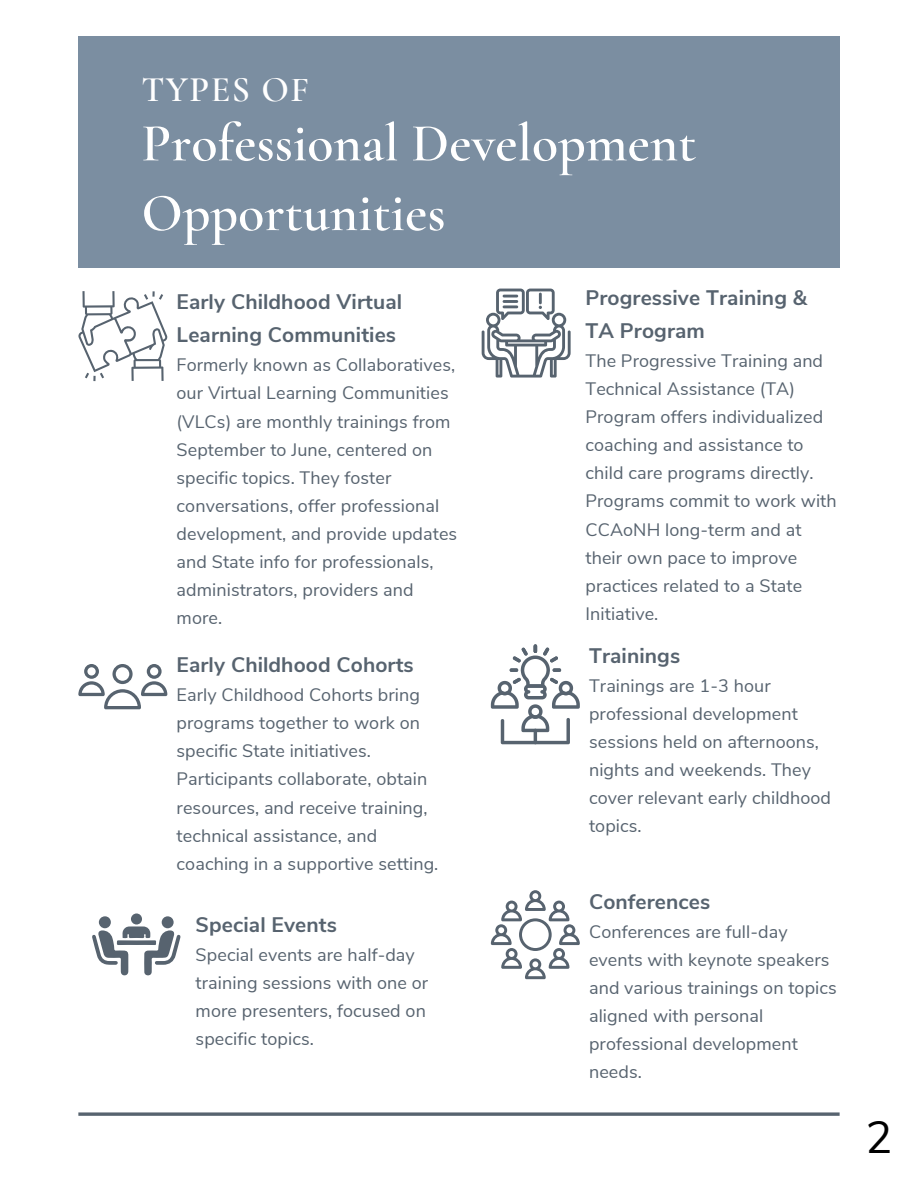
<style>
.page{position:relative;width:918px;height:1188px;background:#fff}
.page>*{position:absolute;margin:0;border:0;box-sizing:border-box;transform-origin:0 0}
.t1{font:600 54px/69.8px "Cormorant Garamond";color:#fff}
.t2{font:45px "Nunito Sans";color:#000}
.t3{font:600 36px "Cormorant Garamond";letter-spacing:.04em;color:#fff}
.t4{font:700 21px/32.7px "Nunito Sans";letter-spacing:.005em;color:#57636f}
.t5{font:18px/28.2px "Nunito Sans";letter-spacing:.005em;color:#57636f}
</style>
<div class="page">
<svg style="left:78px;top:1112px;width:762px;height:4px;background:#707a85"></svg>
<div style="left:78px;top:37px;width:762px;height:231px;background:#7b8ea1"></div>
<svg style="left:491px;top:644px;width:89px;height:100px"></svg>
<svg style="left:78px;top:291px;width:89px;height:90px"></svg>
<svg style="left:78px;top:664px;width:89px;height:45px"></svg>
<svg style="left:491px;top:890px;width:89px;height:89px"></svg>
<svg style="left:92px;top:926px;width:89px;height:49px"></svg>
<div style="left:162px;top:916px;width:12px;height:12px;background:#57636f;border-radius:50%"></div>
<div style="left:99px;top:916px;width:12px;height:12px;background:#57636f;border-radius:50%"></div>
<div style="left:131px;top:913px;width:11px;height:12px;background:#57636f;border-radius:50%"></div>
<svg style="left:482px;top:289px;width:89px;height:88px"></svg>
<h1 class="t3" style="left:141px;top:68px;width:169px">TYPES OF</h1>
<h2 class="t1" style="left:141px;top:108px;width:556px">Professional Development<br>Opportunities</h2>
<p class="t4" style="left:177px;top:286px;width:227px">Early Childhood Virtual<br>Learning Communities</p>
<p class="t5" style="left:177px;top:351px;width:282px">Formerly known as Collaboratives, our Virtual Learning Communities (VLCs) are monthly trainings from<br>September to June, centered on specific topics. They foster conversations, offer professional development, and provide updates and State info for professionals, administrators, providers and more.</p>
<p class="t4" style="left:177px;top:648px;width:239px">Early Childhood Cohorts</p>
<p class="t5" style="left:177px;top:681px;width:263px">Early Childhood Cohorts bring programs together to work on specific State initiatives.<br>Participants collaborate, obtain resources, and receive training, technical assistance, and coaching in a supportive setting.</p>
<p class="t4" style="left:196px;top:908px;width:143px">Special Events</p>
<p class="t5" style="left:196px;top:941px;width:234px">Special events are half-day training sessions with one or more presenters, focused on specific topics.</p>
<p class="t4" style="left:586px;top:282px;width:223px">Progressive Training &amp;<br>TA Program</p>
<p class="t5" style="left:586px;top:347px;width:253px">The Progressive Training and<br>Technical Assistance (TA)<br>Program offers individualized coaching and assistance to child care programs directly.<br>Programs commit to work with<br>CCAoNH long-term and at their own pace to improve practices related to a State<br>Initiative.</p>
<p class="t4" style="left:589px;top:639px;width:93px">Trainings</p>
<p class="t5" style="left:589px;top:672px;width:244px">Trainings are 1-3 hour professional development sessions held on afternoons, nights and weekends. They cover relevant early childhood topics.</p>
<p class="t4" style="left:589px;top:885px;width:123px">Conferences</p>
<p class="t5" style="left:589px;top:918px;width:249px">Conferences are full-day events with keynote speakers and various trainings on topics aligned with personal professional development needs.</p>
<p class="t2" style="left:866px;top:1107px;width:28px">2</p>
</div>
